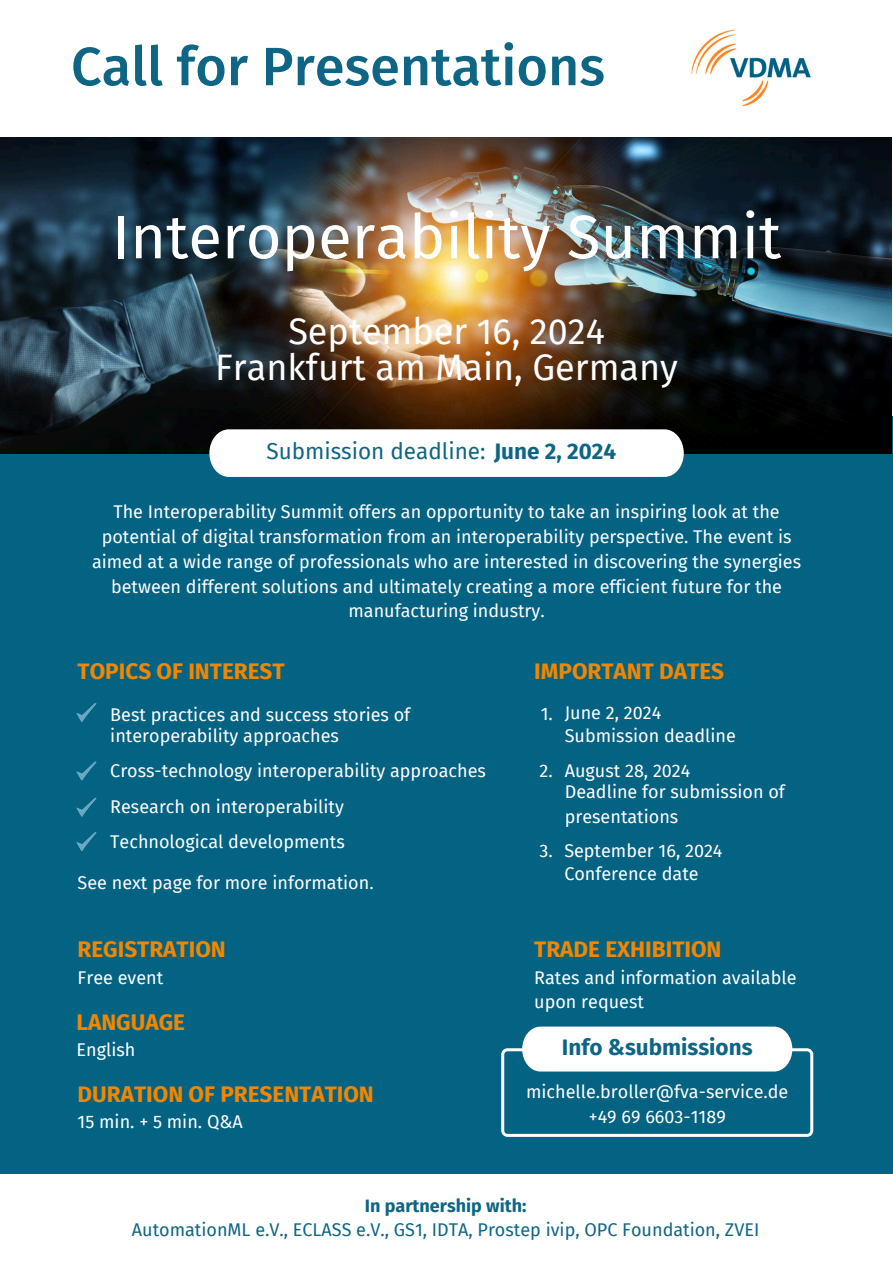
<style>
.page{position:relative;width:893px;height:1263px;background:#fff}
.page>*{position:absolute;margin:0;border:0;box-sizing:border-box;transform-origin:0 0}
.t1{font:61.5px "Fira Sans";color:#fff}
.t2{font:500 54px "Fira Sans";color:#0f6584}
.t3{font:36px/36px "Fira Sans";color:#fff;text-align:center}
.t4{font:700 22.5px "Fira Sans";color:#f18700}
.t5{font:22.5px "Fira Sans";color:#0f6584}
.t6{font:700 22.5px "Fira Sans";color:#0f6584}
.t7{font:18px/24.8px "Fira Sans";color:#fff}
.t8{font:18px "Fira Sans";color:#0f6584}
.t9{font:700 18px "Fira Sans";color:#0f6584}
.s1{font-weight:700}
</style>
<div class="page">
<div style="left:0;top:416px;width:893px;height:758px;background:#046283"></div>
<img style="left:1px;top:138px;width:891px;height:315px">
<svg style="left:76px;top:703px;width:21px;height:19px"></svg>
<svg style="left:76px;top:761px;width:21px;height:19px"></svg>
<svg style="left:76px;top:797px;width:21px;height:20px"></svg>
<img style="left:691px;top:29px;width:120px;height:78px">
<div style="left:209px;top:429px;width:475px;height:48px;background:#fff"></div>
<svg style="left:501px;top:1026px;width:312px;height:111px"></svg>
<svg style="left:76px;top:832px;width:21px;height:19px"></svg>
<p class="t2" style="left:71px;top:35px;width:535px">Call for Presentations</p>
<p class="t1" style="left:112px;top:201px;width:671px">Interoperability Summit</p>
<p class="t3" style="left:215px;top:314px;width:464px">September 16, 2024<br>Frankfurt am Main, Germany</p>
<p class="t5" style="left:266px;top:438px;width:351px">Submission deadline: <span class="s1">June 2, 2024</span></p>
<p class="t7" style="left:92px;top:500px;width:710px;text-align:center">The Interoperability Summit offers an opportunity to take an inspiring look at the potential of digital transformation from an interoperability perspective. The event is aimed at a wide range of professionals who are interested in discovering the synergies between different solutions and ultimately creating a more efficient future for the manufacturing industry.</p>
<p class="t4" style="left:78px;top:658px;width:208px">TOPICS OF INTEREST</p>
<h4 class="t7" style="left:110px;top:704px;width:301px;line-height:21.4px">Best practices and success stories of interoperability approaches</h4>
<p class="t7" style="left:110px;top:759px;width:377px">Cross-technology interoperability approaches</p>
<p class="t7" style="left:110px;top:794px;width:235px">Research on interoperability</p>
<p class="t7" style="left:110px;top:829px;width:236px">Technological developments</p>
<p class="t7" style="left:78px;top:870px;width:297px">See next page for more information.</p>
<p class="t4" style="left:78px;top:936px;width:150px">REGISTRATION</p>
<p class="t7" style="left:78px;top:965px;width:87px">Free event</p>
<p class="t4" style="left:77px;top:1009px;width:110px">LANGUAGE</p>
<p class="t7" style="left:77px;top:1038px;width:60px">English</p>
<p class="t4" style="left:78px;top:1081px;width:298px">DURATION OF PRESENTATION</p>
<p class="t7" style="left:78px;top:1110px;width:167px">15 min. + 5 min. Q&amp;A</p>
<p class="t4" style="left:534px;top:658px;width:191px">IMPORTANT DATES</p>
<p class="t7" style="left:541px;top:701px;width:14px">1.</p>
<p class="t7" style="left:565px;top:700px;width:98px">June 2, 2024</p>
<p class="t7" style="left:565px;top:724px;width:173px">Submission deadline</p>
<p class="t7" style="left:539px;top:759px;width:15px">2.</p>
<p class="t7" style="left:565px;top:759px;width:127px">August 28, 2024</p>
<p class="t7" style="left:565px;top:780px;width:222px">Deadline for submission of presentations</p>
<p class="t7" style="left:539px;top:838px;width:15px">3.</p>
<p class="t7" style="left:564px;top:838px;width:160px">September 16, 2024</p>
<h4 class="t7" style="left:564px;top:862px;width:136px">Conference date</h4>
<p class="t4" style="left:534px;top:936px;width:189px">TRADE EXHIBITION</p>
<p class="t7" style="left:534px;top:965px;width:264px">Rates and information available upon request</p>
<h3 class="t6" style="left:562px;top:1034px;width:192px">Info &amp;submissions</h3>
<p class="t7" style="left:526px;top:1080px;width:264px">michelle.broller@fva-service.de</p>
<h6 class="t7" style="left:589px;top:1104px;width:139px">+49 69 6603-1189</h6>
<p class="t9" style="left:365px;top:1195px;width:163px">In partnership with:</p>
<p class="t8" style="left:132px;top:1219px;width:629px">AutomationML e.V., ECLASS e.V., GS1, IDTA, Prostep ivip, OPC Foundation, ZVEI</p>
</div>
